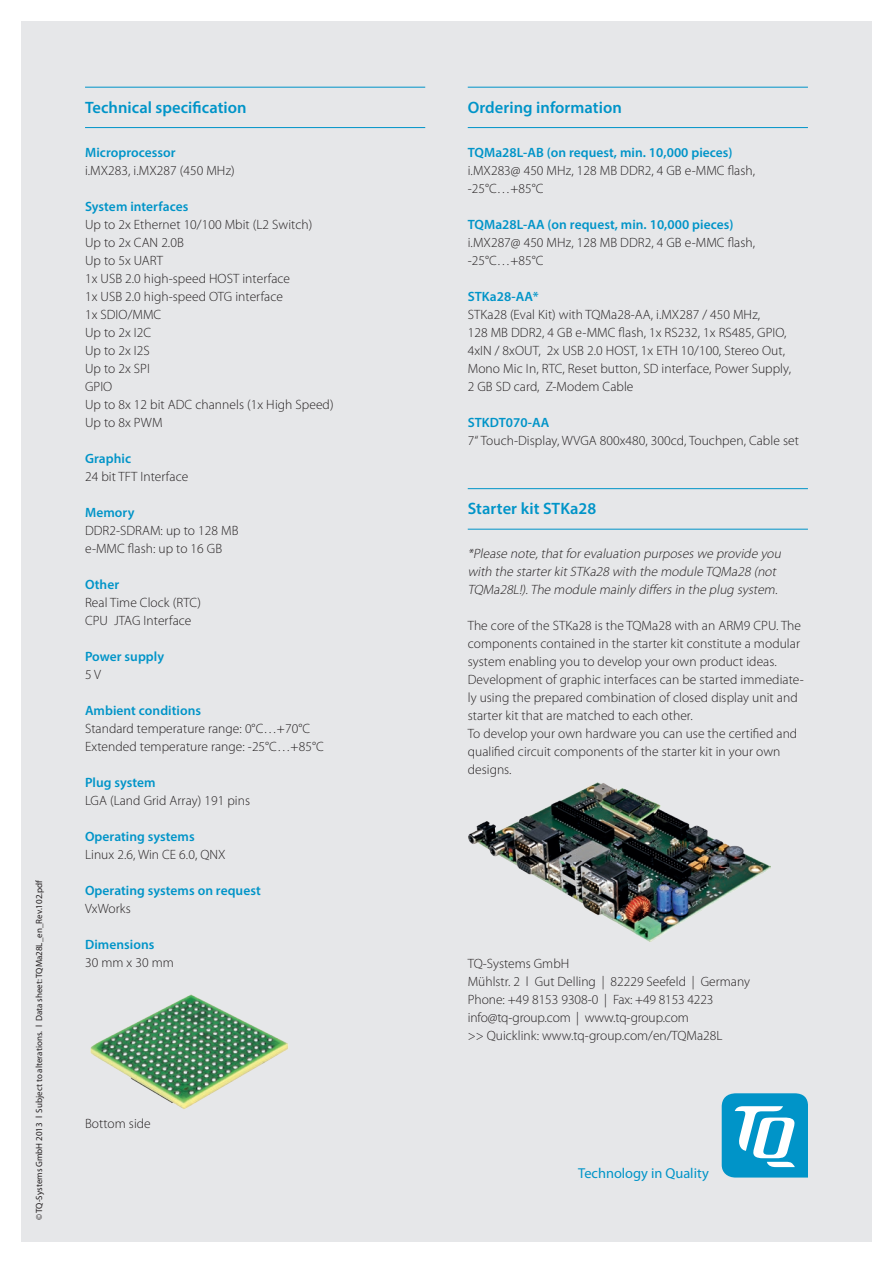
<style>
.page{position:relative;width:893px;height:1263px;background:#fff}
.page>*{position:absolute;margin:0;border:0;box-sizing:border-box;transform-origin:0 0}
.t1{font:600 16.5px "Myriad Pro";letter-spacing:.005em;color:#0094c8}
.t2{font:14.4px "Myriad Pro";color:#0094c8}
.t3{font:300 13.5px/18px "Myriad Pro";letter-spacing:.005em;color:#231f20}
.t4{font:600 13.5px "Myriad Pro";letter-spacing:.005em;color:#0094c8}
.t5{font:italic 300 13.5px/18px "Myriad Pro";color:#231f20}
.t6{font:9px "Myriad Pro";color:#231f20}
</style>
<div class="page">
<div style="left:21px;top:21px;width:851px;height:1221px;background:#e6e7e9"></div>
<svg style="left:722px;top:1093px;width:86px;height:84px;background:#3bacd4"></svg>
<img style="left:90px;top:994px;width:198px;height:115px">
<img style="left:468px;top:782px;width:303px;height:160px">
<hr style="left:85px;top:87px;width:340px;height:1px;background:#0094c8">
<hr style="left:85px;top:127px;width:340px;height:1px;background:#0094c8">
<hr style="left:468px;top:127px;width:340px;height:1px;background:#0094c8">
<hr style="left:468px;top:87px;width:340px;height:1px;background:#0094c8">
<hr style="left:468px;top:529px;width:340px;height:1px;background:#0094c8">
<hr style="left:468px;top:488px;width:340px;height:1px;background:#0094c8">
<p class="t6" style="left:33px;top:1220px;width:342px;rotate:-90deg">© TQ-Systems GmbH 2013 l Subject to alterations. l Data sheet: TQMa28L_en_Rev.102.pdf</p>
<p class="t1" style="left:85px;top:97px;width:163px">Technical specification</p>
<p class="t4" style="left:85px;top:144px;width:92px">Microprocessor</p>
<p class="t3" style="left:85px;top:161px;width:151px">i.MX283, i.MX287 (450 MHz)</p>
<p class="t4" style="left:85px;top:198px;width:105px">System interfaces</p>
<p class="t3" style="left:85px;top:215px;width:229px">Up to 2x Ethernet 10/100 Mbit (L2 Switch)</p>
<p class="t3" style="left:85px;top:233px;width:100px">Up to 2x CAN 2.0B</p>
<p class="t3" style="left:85px;top:251px;width:80px">Up to 5x UART</p>
<p class="t3" style="left:85px;top:269px;width:207px">1x USB 2.0 high-speed HOST interface</p>
<p class="t3" style="left:85px;top:287px;width:200px">1x USB 2.0 high-speed OTG interface</p>
<p class="t3" style="left:85px;top:305px;width:78px">1x SDIO/MMC</p>
<p class="t3" style="left:85px;top:323px;width:68px">Up to 2x I2C</p>
<p class="t3" style="left:85px;top:341px;width:66px">Up to 2x I2S</p>
<p class="t3" style="left:85px;top:359px;width:66px">Up to 2x SPI</p>
<p class="t3" style="left:85px;top:377px;width:29px">GPIO</p>
<p class="t3" style="left:85px;top:395px;width:250px">Up to 8x 12 bit ADC channels (1x High Speed)</p>
<p class="t3" style="left:85px;top:413px;width:79px">Up to 8x PWM</p>
<p class="t4" style="left:85px;top:450px;width:48px">Graphic</p>
<p class="t3" style="left:85px;top:467px;width:105px">24 bit TFT Interface</p>
<p class="t4" style="left:85px;top:504px;width:51px">Memory</p>
<p class="t3" style="left:85px;top:521px;width:155px">DDR2-SDRAM: up to 128 MB</p>
<p class="t3" style="left:85px;top:539px;width:139px">e-MMC flash: up to 16 GB</p>
<p class="t4" style="left:85px;top:576px;width:36px">Other</p>
<p class="t3" style="left:85px;top:593px;width:118px">Real Time Clock (RTC)</p>
<p class="t3" style="left:85px;top:611px;width:108px">CPU JTAG Interface</p>
<p class="t4" style="left:85px;top:648px;width:81px">Power supply</p>
<p class="t3" style="left:85px;top:665px;width:18px">5 V</p>
<p class="t4" style="left:85px;top:702px;width:118px">Ambient conditions</p>
<p class="t3" style="left:85px;top:719px;width:227px">Standard temperature range: 0°C…+70°C</p>
<p class="t3" style="left:85px;top:737px;width:240px">Extended temperature range: -25°C…+85°C</p>
<p class="t4" style="left:85px;top:774px;width:72px">Plug system</p>
<p class="t3" style="left:85px;top:791px;width:167px">LGA (Land Grid Array) 191 pins</p>
<p class="t4" style="left:85px;top:828px;width:111px">Operating systems</p>
<p class="t3" style="left:85px;top:845px;width:142px">Linux 2.6, Win CE 6.0, QNX</p>
<p class="t4" style="left:85px;top:882px;width:177px">Operating systems on request</p>
<p class="t3" style="left:85px;top:899px;width:47px">VxWorks</p>
<p class="t4" style="left:85px;top:936px;width:71px">Dimensions</p>
<p class="t3" style="left:85px;top:953px;width:90px">30 mm x 30 mm</p>
<p class="t3" style="left:85px;top:1115px;width:67px">Bottom side</p>
<p class="t1" style="left:468px;top:97px;width:156px">Ordering information</p>
<p class="t4" style="left:468px;top:144px;width:266px">TQMa28L-AB (on request, min. 10,000 pieces)</p>
<p class="t3" style="left:468px;top:161px;width:289px">i.MX283@ 450 MHz, 128 MB DDR2, 4 GB e-MMC flash,</p>
<p class="t3" style="left:468px;top:179px;width:77px">-25°C…+85°C</p>
<p class="t4" style="left:468px;top:216px;width:267px">TQMa28L-AA (on request, min. 10,000 pieces)</p>
<p class="t3" style="left:468px;top:233px;width:289px">i.MX287@ 450 MHz, 128 MB DDR2, 4 GB e-MMC flash,</p>
<p class="t3" style="left:468px;top:251px;width:77px">-25°C…+85°C</p>
<p class="t4" style="left:468px;top:288px;width:73px">STKa28-AA*</p>
<p class="t3" style="left:468px;top:305px;width:325px">STKa28 (Eval Kit) with TQMa28-AA, i.MX287 / 450 MHz,<br>128 MB DDR2, 4 GB e-MMC flash, 1x RS232, 1x RS485, GPIO, 4xIN / 8xOUT, 2x USB 2.0 HOST, 1x ETH 10/100, Stereo Out, Mono Mic In, RTC, Reset button, SD interface, Power Supply, 2 GB SD card, Z-Modem Cable</p>
<p class="t4" style="left:468px;top:414px;width:83px">STKDT070-AA</p>
<p class="t3" style="left:468px;top:431px;width:333px">7“ Touch-Display, WVGA 800x480, 300cd, Touchpen, Cable set</p>
<p class="t1" style="left:468px;top:498px;width:130px">Starter kit STKa28</p>
<p class="t5" style="left:468px;top:544px;width:318px">*Please note,thatforevaluation purposeswe provide you with the starterkitSTKa28 with the module TQMa28 (not<br>TQMa28L!).The module mainly differsin the plug system.</p>
<p class="t3" style="left:468px;top:616px;width:338px">The core of the STKa28 is the TQMa28 with an ARM9 CPU. The components contained in the starter kit constitute a modular system enabling you to develop your own product ideas.<br>Development of graphic interfaces can be started immediate&shy;ly using the prepared combination of closed display unit and starter kit that are matched to each other.</p>
<p class="t3" style="left:468px;top:724px;width:331px">To develop your own hardware you can use the certified and qualified circuit components of the starter kit in your own designs.</p>
<p class="t3" style="left:468px;top:954px;width:103px">TQ-Systems GmbH</p>
<p class="t3" style="left:468px;top:972px;width:284px">Mühlstr. 2 l Gut Delling | 82229 Seefeld | Germany</p>
<p class="t3" style="left:468px;top:990px;width:247px">Phone: +49 8153 9308-0 | Fax: +49 8153 4223</p>
<p class="t3" style="left:468px;top:1008px;width:223px">info@tq-group.com | www.tq-group.com</p>
<p class="t3" style="left:468px;top:1026px;width:256px">&gt;&gt; Quicklink: www.tq-group.com/en/TQMa28L</p>
<p class="t2" style="left:578px;top:1164px;width:132px">Technology in Quality</p>
</div>
